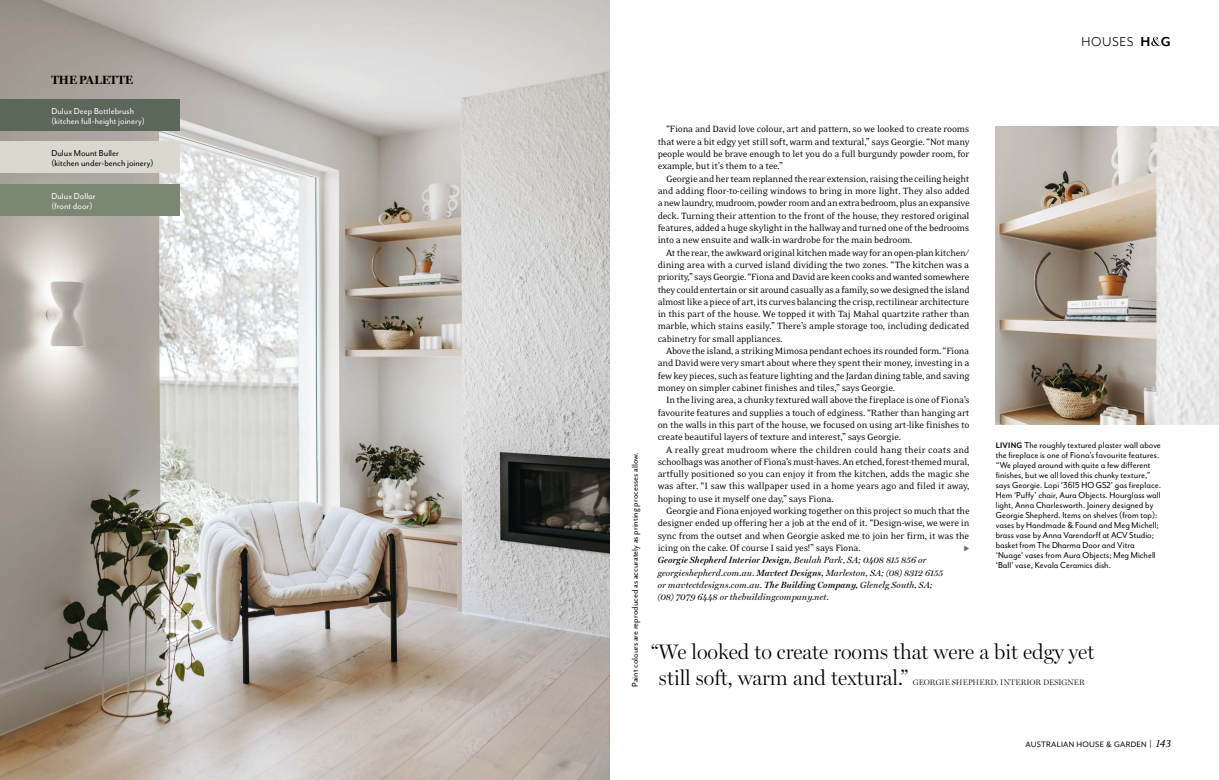
<style>
.page{position:relative;width:1219px;height:780px;background:#fff}
.page>*{position:absolute;margin:0;border:0;box-sizing:border-box;transform-origin:0 0}
.t1{font:300 21px "Miller Display";color:#000}
.t2{font:14.8px "Mr Eaves San OT";letter-spacing:.04em;color:#000}
.t3{font:700 12px "Miller Display";letter-spacing:.015em;color:#000}
.t4{font:10.4px/12.3px "Eidetic Neo OT";letter-spacing:-.02em;color:#000;text-align:justify}
.t5{font:10px/10px "Mr Eaves San OT";letter-spacing:.005em;color:#000;scale:.95 1}
.t6{font:10px/10px "Mr Eaves San OT";letter-spacing:.005em;color:#fff;scale:.95 1}
.t7{font:9.5px "Mr Eaves San OT";color:#000}
.t8{font:italic 9px/12.3px "Miller Display";letter-spacing:.01em;color:#000}
.t9{font:9px "Mr Eaves Mod OT";letter-spacing:.03em;color:#000}
.t10{font:300 8px "Miller Display";letter-spacing:.01em;color:#000}
.s1{font-family:"Mr Eaves Mod OT";font-weight:700;font-size:15px}
.s2{font-weight:600}
.s3{font-weight:700;font-size:9.2px}
.s4{font-family:"Mr Eaves San OT";font-size:10.4px}
.s5{font-family:"Eidetic Neo OT";font-style:italic;font-size:11.4px}
</style>
<div class="page">
<img style="left:0;top:0;width:609px;height:780px">
<div style="left:0;top:99px;width:179px;height:31px;background:#5a6759"></div>
<div style="left:0;top:184px;width:179px;height:31px;background:#7a8773"></div>
<div style="left:0;top:141px;width:179px;height:32px;background:#dbd8d0"></div>
<img style="left:996px;top:126px;width:223px;height:298px">
<svg style="left:1151px;top:37px;width:10px;height:9px"></svg>
<p class="t3" style="left:51px;top:72px;width:83px">THE PALETTE</p>
<p class="t6" style="left:51px;top:106px;width:100px">Dulux Deep Bottlebrush (kitchen full-height joinery)</p>
<p class="t5" style="left:51px;top:148px;width:109px">Dulux Mount Buller<br>(kitchen under-bench joinery)</p>
<p class="t6" style="left:51px;top:191px;width:48px">Dulux Dollar (front door)</p>
<h2 class="t2" style="left:1082px;top:34px;width:91px">HOUSES <span class="s1">H G</span></h2>
<p class="t7" style="left:630px;top:686px;width:236px;rotate:-90deg">Paint colours are reproduced as accurately as printing processes allow.</p>
<p class="t4" style="left:658px;top:123px;width:313px;text-indent:9px">“Fiona and David love colour, art and pattern, so we looked to create rooms that were a bit edgy yet still soft, warm and textural,” says Georgie. “Not many people would be brave enough to let you do a full burgundy powder room, for example, but it’s them to a tee.”</p>
<p class="t4" style="left:658px;top:173px;width:314px;text-indent:9px">Georgie and her team replanned the rear extension, raising the ceiling height and adding floor-to-ceiling windows to bring in more light. They also added a new laundry, mudroom, powder room and an extra bedroom, plus an expansive deck. Turning their attention to the front of the house, they restored original features, added a huge skylight in the hallway and turned one of the bedrooms into a new ensuite and walk-in wardrobe for the main bedroom.</p>
<p class="t4" style="left:658px;top:246px;width:314px;text-indent:9px">At the rear, the awkward original kitchen made way for an open-plan kitchen/ dining area with a curved island dividing the two zones. “The kitchen was a priority,” says Georgie. “Fiona and David are keen cooks and wanted somewhere they could entertain or sit around casually as a family, so we designed the island almost like a piece of art, its curves balancing the crisp, rectilinear architecture in this part of the house. We topped it with Taj Mahal quartzite rather than marble, which stains easily.” There’s ample storage too, including dedicated cabinetry for small appliances.</p>
<p class="t4" style="left:658px;top:345px;width:313px;text-indent:9px">Above the island, a striking Mimosa pendant echoes its rounded form. “Fiona and David were very smart about where they spent their money, investing in a few key pieces, such as feature lighting and the Jardan dining table, and saving money on simpler cabinet finishes and tiles,” says Georgie.</p>
<p class="t4" style="left:658px;top:394px;width:313px;text-indent:9px">In the living area, a chunky textured wall above the fireplace is one of Fiona’s favourite features and supplies a touch of edginess. “Rather than hanging art on the walls in this part of the house, we focused on using art-like finishes to create beautiful layers of texture and interest,” says Georgie.</p>
<p class="t4" style="left:658px;top:443px;width:313px;text-indent:9px">A really great mudroom where the children could hang their coats and schoolbags was another of Fiona’s must-haves. An etched, forest-themed mural, artfully positioned so you can enjoy it from the kitchen, adds the magic she was after. “I saw this wallpaper used in a home years ago and filed it away, hoping to use it myself one day,” says Fiona.</p>
<p class="t4" style="left:658px;top:505px;width:314px;text-indent:9px">Georgie and Fiona enjoyed working together on this project so much that the designer ended up offering her a job at the end of it. “Design-wise, we were in sync from the outset and when Georgie asked me to join her firm, it was the icing on the cake. Of course I said yes!” says Fiona.</p>
<p class="t8" style="left:658px;top:554px;width:287px"><span class="s2">Georgie Shepherd Interior Design,</span> Beulah Park, SA; 0408 815 856 or georgieshepherd.com.au. <span class="s2">Mavtect Designs,</span> Marleston, SA; (08) 8312 6155 or mavtectdesigns.com.au. <span class="s2">The Building Company,</span> Glenelg South, SA; (08) 7079 6448 or thebuildingcompany.net.</p>
<p class="t5" style="left:996px;top:440px;width:175px"><span class="s3">LIVING</span> The roughly textured plaster wall above the fireplace is one of Fiona’s favourite features. “We played around with quite a few different finishes, but we all loved this chunky texture,” says Georgie. Lopi ‘3615 HO GS2’ gas fireplace.<br>Hem ‘Puffy’ chair, Aura Objects. Hourglass wall light, Anna Charlesworth. Joinery designed by Georgie Shepherd. Items on shelves (from top): vases by Handmade &amp; Found and Meg Michell; brass vase by Anna Varendorff at ACV Studio; basket from The Dharma Door and Vitra ‘Nuage’ vases from Aura Objects; Meg Michell ‘Ball’ vase, Kevala Ceramics dish.</p>
<h1 class="t1" style="left:651px;top:638px;width:444px">“We looked to create rooms that were a bit edgy yet</h1>
<h1 class="t1" style="left:659px;top:664px;width:250px">still soft, warm and textural.”</h1>
<p class="t10" style="left:913px;top:677px;width:173px">GEORGIE SHEPHERD, INTERIOR DESIGNER</p>
<p class="t9" style="left:1025px;top:739px;width:147px">AUSTRALIAN HOUSE &amp; GARDEN <span class="s4">|</span> <span class="s5">143</span></p>
</div>
